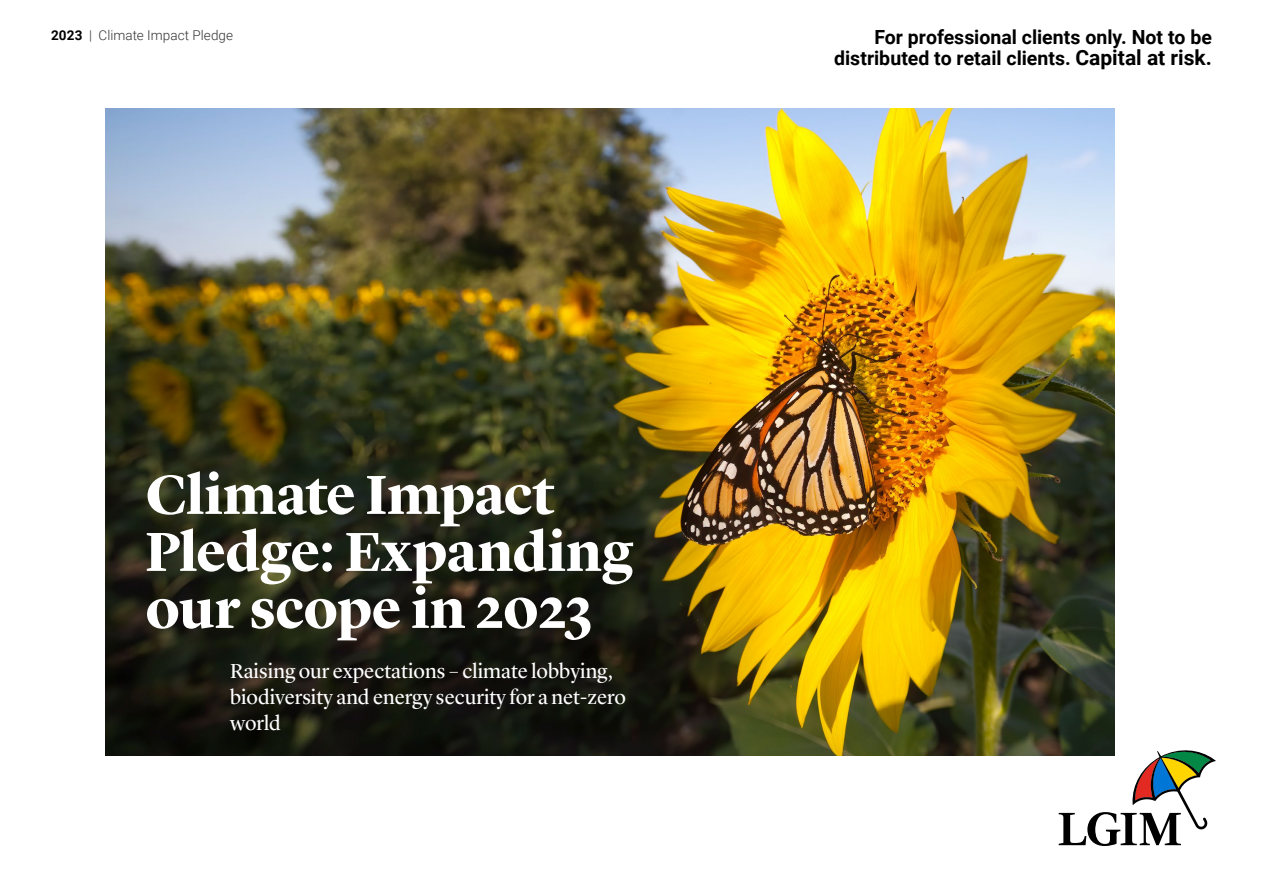
<style>
.page{position:relative;width:1263px;height:893px;background:#fff}
.page>*{position:absolute;margin:0;border:0;box-sizing:border-box;transform-origin:0 0}
.t1{font:700 57px/57px "Lyon Display";letter-spacing:-.01em;color:#fff}
.Page_sub_header{font:21px/25.5px "Lyon Display";color:#fff}
.t2{font:700 19.5px/21px "Roboto";color:#000;text-align:right}
.t3{font:300 13.5px "Roboto";letter-spacing:.005em;color:#333}
.s1{font-weight:700;color:#000}
.s2{font-size:21px}
</style>
<div class="page">
<img style="left:105px;top:109px;width:1009px;height:647px">
<svg style="left:1059px;top:747px;width:157px;height:99px"></svg>
<p class="t3" style="left:51px;top:26px;width:184px"><span class="s1">2023</span> | Climate Impact Pledge</p>
<p class="t2" style="left:834px;top:26px;width:379px">For professional clients only. Not to be distributed to retail clients. <span class="s2">Capital at risk.</span></p>
<p class="t1" style="left:145px;top:462px;width:489px">Climate Impact<br>Pledge: Expanding our scope in 2023</p>
<p class="Page_sub_header" style="left:230px;top:657px;width:397px">Raising our expectations – climate lobbying, biodiversity and energy security for a net-zero world</p>
</div>
